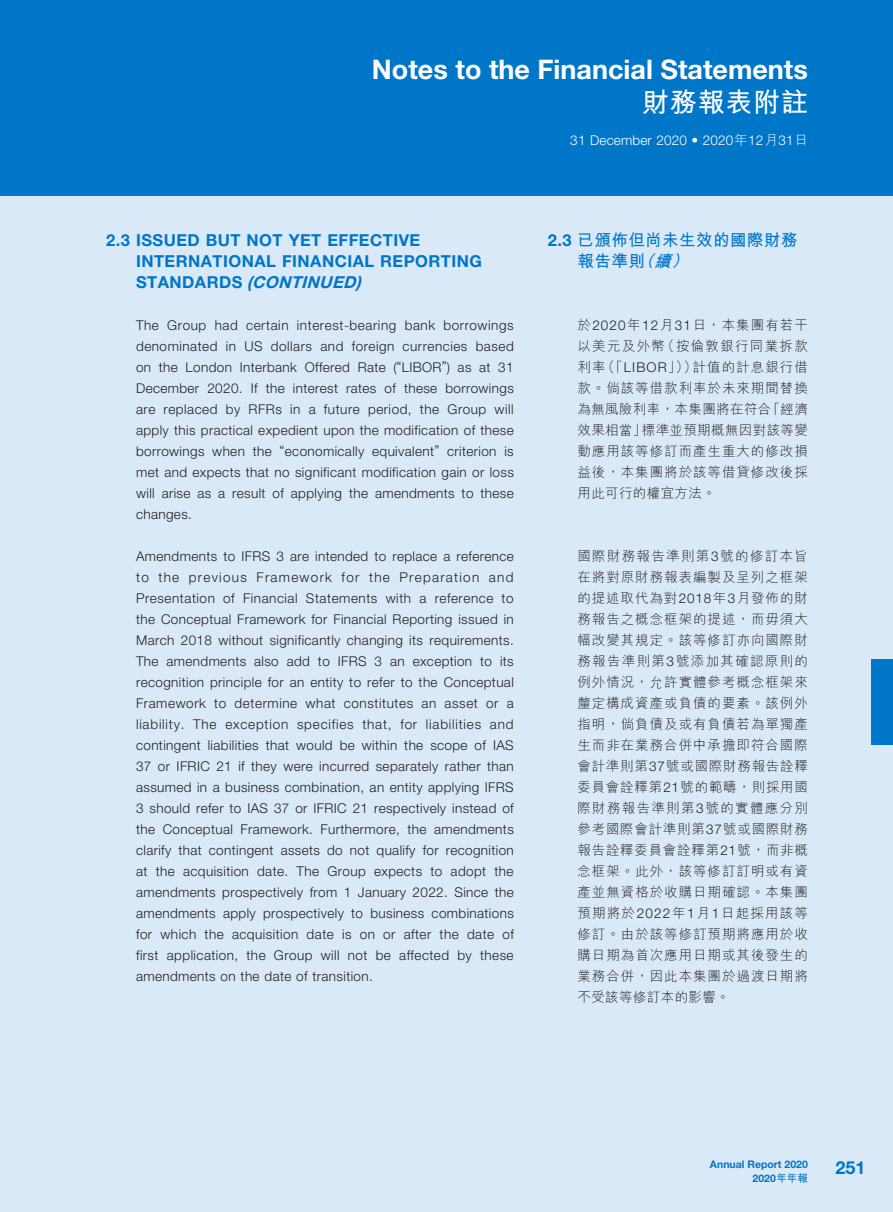
<style>
.page{position:relative;width:893px;height:1212px;background:#fff}
.page>*{position:absolute;margin:0;border:0;box-sizing:border-box;transform-origin:0 0}
.t1{font:700 27px "Helvetica Neue LT Std";color:#fff}
.t2{font:700 27px "M Hei HK";letter-spacing:.03em;color:#fff}
.t3{font:700 18px "Helvetica Neue LT Std";color:#0076c8}
.t4{font:700 16.5px/21px "Helvetica Neue LT Std";letter-spacing:.03em;color:#0076c8}
.t5{font:700 16.5px/21px "M Hei HK";letter-spacing:.03em;color:#0076c8}
.t6{font:300 13.5px/21px "Helvetica Neue LT Std";letter-spacing:.03em;color:#231f20;text-align:justify}
.t7{font:300 13.5px/21px "M Hei HK";letter-spacing:.07em;color:#231f20;text-align:justify}
.t8{font:300 13.5px "Helvetica Neue LT Std";letter-spacing:.015em;color:#fff}
.t9{font:700 10.5px/13.5px "Helvetica Neue LT Std";color:#0076c8;text-align:right}
.s1{font-family:"M Hei HK"}
.s2{font-style:italic}
.s3{font-family:"Helvetica Neue LT Std"}
</style>
<div class="page">
<div style="left:0;top:196px;width:893px;height:1016px;background:#dae9f7"></div>
<div style="left:0;top:0;width:893px;height:196px;background:#0076c8"></div>
<div style="left:872px;top:659px;width:21px;height:85px;background:#0076c8"></div>
<h1 class="t1" style="left:372px;top:53px;width:437px">Notes to the Financial Statements</h1>
<h1 class="t2" style="left:642px;top:82px;width:167px">財務報表附註</h1>
<p class="t8" style="left:570px;top:132px;width:239px">31 December 2020 • 2020<span class="s1">年</span>12<span class="s1">月</span>31<span class="s1">日</span></p>
<p class="t4" style="left:136px;top:229px;width:347px;text-indent:-30px">2.3 ISSUED BUT NOT YET EFFECTIVE<br>INTERNATIONAL FINANCIAL REPORTING<br>S T A N D A R D S <span class="s2">(CONTINUED)</span></p>
<p class="t6" style="left:136px;top:314px;width:379px">The Group had certain interest-bearing bank borrowings denominated in US dollars and foreign currencies based on the London Interbank Offered Rate (“LIBOR”) as at 31<br>December 2020. If the interest rates of these borrowings are replaced by RFRs in a future period, the Group will apply this practical expedient upon the modification of these borrowings when the “economically equivalent” criterion is met and expects that no significant modification gain or loss will arise as a result of applying the amendments to these changes.</p>
<p class="t6" style="left:136px;top:545px;width:379px">Amendments to IFRS 3 are intended to replace a reference to the previous Framework for the Preparation and Presentation of Financial Statements with a reference to the Conceptual Framework for Financial Reporting issued in March 2018 without significantly changing its requirements.<br>The amendments also add to IFRS 3 an exception to its recognition principle for an entity to refer to the Conceptual Framework to determine what constitutes an asset or a liability. The exception specifies that, for liabilities and contingent liabilities that would be within the scope of IAS 37 or IFRIC 21 if they were incurred separately rather than assumed in a business combination, an entity applying IFRS 3 should refer to IAS 37 or IFRIC 21 respectively instead of the Conceptual Framework. Furthermore, the amendments clarify that contingent assets do not qualify for recognition at the acquisition date. The Group expects to adopt the amendments prospectively from 1 January 2022. Since the amendments apply prospectively to business combinations for which the acquisition date is on or after the date of first application, the Group will not be affected by these amendments on the date of transition.</p>
<p class="t5" style="left:577px;top:228px;width:222px;text-indent:-30px"><span class="s3">2.3</span> 已頒佈但尚未生效的國際財務報告準則<span class="s2">（續）</span></p>
<p class="t7" style="left:577px;top:314px;width:232px">於<span class="s3">2020</span>年<span class="s3">12</span>月<span class="s3">31</span>日，本集團有若干以美元及外幣（按倫敦銀行同業拆款利率（「<span class="s3">LIBOR</span>」））計值的計息銀行借款。倘該等借款利率於未來期間替換為無風險利率，本集團將在符合「經濟效果相當」標準並預期概無因對該等變動應用該等修訂而產生重大的修改損益後，本集團將於該等借貸修改後採用此可行的權宜方法。</p>
<p class="t7" style="left:577px;top:545px;width:232px">國際財務報告準則第<span class="s3">3</span>號的修訂本旨在將對原財務報表編製及呈列之框架的提述取代為對<span class="s3">2018</span>年<span class="s3">3</span>月發佈的財務報告之概念框架的提述，而毋須大幅改變其規定。該等修訂亦向國際財務報告準則第<span class="s3">3</span>號添加其確認原則的例外情況，允許實體參考概念框架來釐定構成資產或負債的要素。該例外指明，倘負債及或有負債若為單獨產生而非在業務合併中承擔即符合國際會計準則第<span class="s3">37</span>號或國際財務報告詮釋委員會詮釋第<span class="s3">21</span>號的範疇，則採用國際財務報告準則第<span class="s3">3</span>號的實體應分別參考國際會計準則第<span class="s3">37</span>號或國際財務報告詮釋委員會詮釋第<span class="s3">21</span>號，而非概念框架。此外，該等修訂訂明或有資產並無資格於收購日期確認。本集團預期將於<span class="s3">2022</span>年<span class="s3">1</span>月<span class="s3">1</span>日起採用該等修訂。由於該等修訂預期將應用於收購日期為首次應用日期或其後發生的業務合併，因此本集團於過渡日期將不受該等修訂本的影響。</p>
<p class="t9" style="left:710px;top:1158px;width:100px">Annual Report 2020<br>2020<span class="s1">年年報</span></p>
<h2 class="t3" style="left:835px;top:1156px;width:32px">251</h2>
</div>
